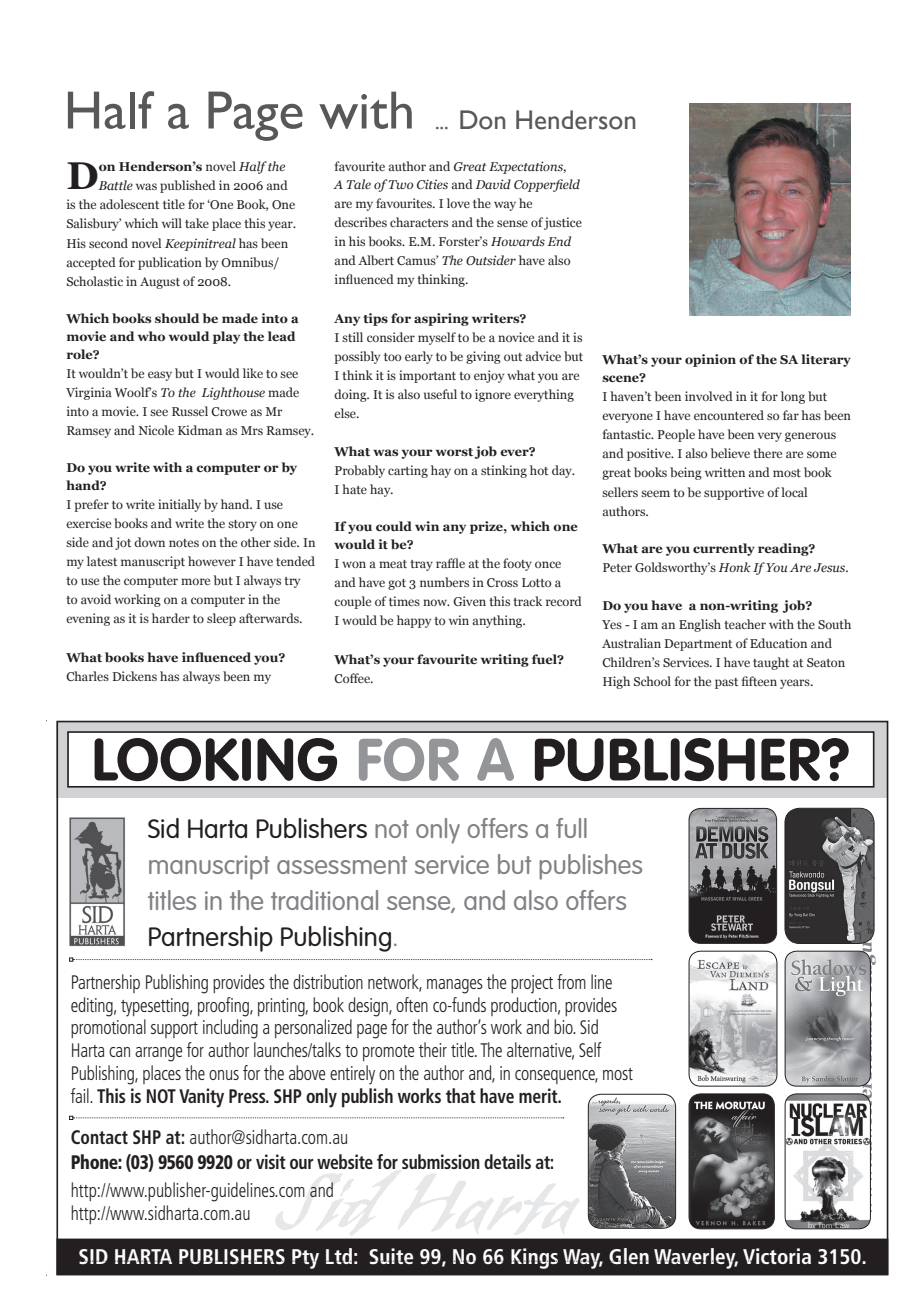
<style>
.page{position:relative;width:919px;height:1289px;background:#fff}
.page>*{position:absolute;margin:0;border:0;box-sizing:border-box;transform-origin:0 0}
.t1{font:700 58.65px "VAG Rounded";letter-spacing:.02em;color:#231f20}
.t2{font:54px "Gill Sans";color:#57585a}
.t3{font:700 38.7px "Georgia";color:#231f20}
.t4{font:27px "Gill Sans";color:#57585a}
.t5{font:300 26.1px/35.8px "VAG Rounded";color:#808285}
.t6{font:700 condensed 21.15px "Frutiger";color:#fff}
.t7{font:300 condensed 19.5px/22.8px "Frutiger";letter-spacing:-.01em;color:#231f20;scale:.9 1}
.t8{font:700 condensed 19.5px/25px "Frutiger";letter-spacing:-.02em;color:#231f20;scale:.9 1}
.t9{font:italic 700 18px "Georgia";color:#808285}
.t10{font:12.75px/19px "Georgia";color:#231f20}
.t11{font:700 12.75px/18px "Georgia";color:#231f20}
.s1{font-size:21px}
.s2{font-weight:400}
.s3{font-weight:400;font-style:italic}
.s4{font-style:italic}
.s5{color:#939598}
.s6{color:#231f20}
.s7{font-weight:700}
.s8{font-weight:300}
.s9{font-weight:900}
</style>
<div class="page">
<svg style="left:275px;top:1170px;width:304px;height:66px"></svg>
<svg style="left:69px;top:1115px;width:495px;height:4px"></svg>
<svg style="left:69px;top:957px;width:583px;height:4px"></svg>
<div style="left:57px;top:1239px;width:830px;height:35px;background:#231f20"></div>
<div style="left:56px;top:1238px;width:832px;height:37px;border:2px solid #231f20"></div>
<img style="left:69px;top:817px;width:56px;height:129px">
<svg style="left:56px;top:720px;width:832px;height:77px;background:#bfbfc1"></svg>
<div style="left:68px;top:732px;width:805px;height:54px;background:#fff"></div>
<div style="left:67px;top:731px;width:807px;height:56px;border:2px solid #231f20"></div>
<img style="left:689px;top:1093px;width:85px;height:135px;border-radius:12px">
<div style="left:688px;top:1093px;width:86px;height:136px;border:1px solid #231f20;border-radius:12px"></div>
<img style="left:689px;top:951px;width:87px;height:134px;border-radius:12px">
<div style="left:688px;top:950px;width:89px;height:136px;border:1px solid #231f20;border-radius:12px"></div>
<img style="left:689px;top:808px;width:87px;height:135px;border-radius:12px">
<div style="left:688px;top:808px;width:88px;height:135px;border:1px solid #231f20;border-radius:12px"></div>
<img style="left:785px;top:951px;width:85px;height:135px;border-radius:12px">
<div style="left:784px;top:950px;width:86px;height:136px;border:1px solid #231f20;border-radius:12px"></div>
<img style="left:784px;top:808px;width:90px;height:135px;border-radius:15px">
<div style="left:784px;top:808px;width:90px;height:135px;border:1px solid #231f20;border-radius:15px"></div>
<img style="left:588px;top:1094px;width:87px;height:134px;border-radius:13px">
<div style="left:588px;top:1093px;width:88px;height:135px;border:1px solid #231f20;border-radius:13px"></div>
<img style="left:785px;top:1093px;width:85px;height:135px;border-radius:12px">
<div style="left:784px;top:1093px;width:86px;height:136px;border:1px solid #231f20;border-radius:12px"></div>
<img style="left:689px;top:104px;width:161px;height:211px">
<h2 class="t2" style="left:64px;top:79px;width:352px">Half a Page with</h2>
<h3 class="t4" style="left:435px;top:104px;width:203px"><span class="s1">...</span> Don Henderson</h3>
<h3 class="t3" style="left:66px;top:154px;width:34px">D</h3>
<p class="t11" style="left:99px;top:158px;width:188px">on Henderson’s <span class="s2">novel</span> <span class="s3">Half the</span></p>
<p class="t10" style="left:99px;top:176px;width:190px"><span class="s4">Battle</span> was published in 2006 and</p>
<p class="t10" style="left:66px;top:195px;width:230px">is the adolescent title for ‘One Book, One</p>
<p class="t10" style="left:66px;top:214px;width:231px">Salisbury’ which will take place this year.</p>
<p class="t10" style="left:66px;top:233px;width:223px">His second novel <span class="s4">Keepinitreal</span> has been</p>
<p class="t10" style="left:66px;top:253px;width:215px">accepted for publication by Omnibus/</p>
<p class="t10" style="left:66px;top:272px;width:166px">Scholastic in August of 2008.</p>
<p class="t11" style="left:66px;top:309px;width:234px">Which books should be made into a movie and who would play the lead role?</p>
<p class="t10" style="left:66px;top:364px;width:249px">It wouldn’t be easy but I would like to see Virginia Woolf’s <span class="s4">To the Lighthouse</span> made into a movie. I see Russel Crowe as Mr Ramsey and Nicole Kidman as Mrs Ramsey.</p>
<p class="t11" style="left:66px;top:458px;width:232px">Do you write with a computer or by hand?</p>
<p class="t10" style="left:66px;top:495px;width:251px">I prefer to write initially by hand. I use exercise books and write the story on one side and jot down notes on the other side. In my latest manuscript however I have tended to use the computer more but I always try<br>to avoid working on a computer in the evening as it is harder to sleep afterwards.</p>
<p class="t11" style="left:66px;top:648px;width:220px">What books have influenced you?</p>
<p class="t10" style="left:66px;top:666px;width:206px">Charles Dickens has always been my</p>
<p class="t10" style="left:334px;top:157px;width:249px">favourite author and <span class="s4">Great Expectations</span>,<br><span class="s4">A Tale of Two Cities</span> and <span class="s4">David Copperfield </span>are my favourites. I love the way he describes characters and the sense of justice in his books. E.M. Forster’s <span class="s4">Howards End </span>and Albert Camus’ <span class="s4">The Outsider</span> have also influenced my thinking.</p>
<p class="t11" style="left:334px;top:309px;width:193px">Any tips for aspiring writers?</p>
<p class="t10" style="left:334px;top:327px;width:250px">I still consider myself to be a novice and it is possibly too early to be giving out advice but I think it is important to enjoy what you are doing. It is also useful to ignore everything else.</p>
<p class="t11" style="left:334px;top:442px;width:203px">What was your worst job ever?</p>
<p class="t10" style="left:334px;top:461px;width:242px">Probably carting hay on a stinking hot day.<br>I hate hay.</p>
<p class="t11" style="left:334px;top:517px;width:245px">If you could win any prize, which one would it be?</p>
<p class="t10" style="left:334px;top:554px;width:249px">I won a meat tray raffle at the footy once and have got 3 numbers in Cross Lotto a couple of times now. Given this track record I would be happy to win anything.</p>
<p class="t11" style="left:334px;top:650px;width:231px">What’s your favourite writing fuel?</p>
<p class="t10" style="left:334px;top:668px;width:41px">Coffee.</p>
<p class="t11" style="left:602px;top:351px;width:250px">What’s your opinion of the SA literary scene?</p>
<p class="t10" style="left:602px;top:387px;width:250px">I haven’t been involved in it for long but everyone I have encountered so far has been fantastic. People have been very generous and positive. I also believe there are some great books being written and most book sellers seem to be supportive of local authors.</p>
<p class="t11" style="left:602px;top:538px;width:248px;line-height:19px">What are you currently reading?<br><span class="s2">Peter Goldsworthy’s</span> <span class="s3">Honk If You Are Jesus.</span></p>
<p class="t11" style="left:602px;top:596px;width:211px">Do you have a non-writing job?</p>
<p class="t10" style="left:602px;top:615px;width:250px">Yes - I am an English teacher with the South Australian Department of Education and Children’s Services. I have taught at Seaton High School for the past fifteen years.</p>
<h1 class="t1" style="left:92px;top:725px;width:759px">LOOKING <span class="s5">FOR A</span> PUBLISHER?</h1>
<h3 class="t5" style="left:148px;top:811px;width:496px"><span class="s6">Sid Harta Publishers</span> not only offers a full manuscript assessment service but publishes titles in the traditional sense, and also offers <span class="s6">Partnership Publishing</span>.</h3>
<p class="t7" style="left:71px;top:970px;width:626px">Partnership Publishing provides the distribution network, manages the project from line editing, typesetting, proofing, printing, book design, often co-funds production, provides promotional support including a personalized page for the author’s work and bio. Sid Harta can arrange for author launches/talks to promote their title. The alternative, Self Publishing, places the onus for the above entirely on the author and, in consequence, most fail. <span class="s7">This is NOT Vanity Press. SHP only publish works that have merit.</span></p>
<h3 class="t8" style="left:71px;top:1124px;width:539px">Contact SHP at: <span class="s8">author@sidharta.com.au<br></span><span class="s9">Phone: (03) 9560 9920</span> or visit our website for submission details at:</h3>
<h3 class="t7" style="left:71px;top:1178px;width:294px">http://www.publisher-guidelines.com and http://www.sidharta.com.au</h3>
<h3 class="t9" style="left:855px;top:1215px;width:350px;rotate:-90deg">www.sawriters.on.net August 2007</h3>
<h3 class="t6" style="left:78px;top:1244px;width:790px">SID HARTA PUBLISHERS Pty Ltd: Suite 99, No 66 Kings Way, Glen Waverley, Victoria 3150.</h3>
</div>
